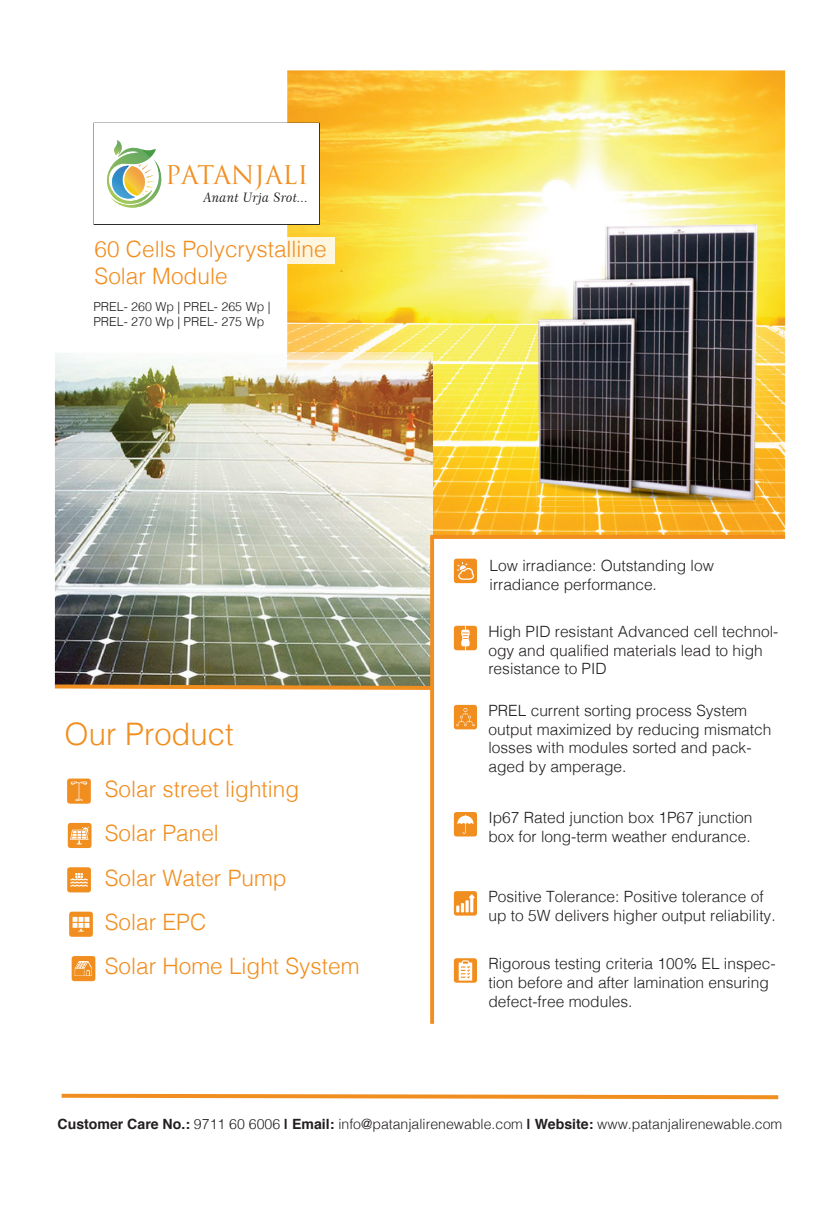
<style>
.page{position:relative;width:837px;height:1215px;background:#fff}
.page>*{position:absolute;margin:0;border:0;box-sizing:border-box;transform-origin:0 0}
.t1{font:300 31.05px "Helvetica";color:#f18e20}
.t2{font:25.05px "Trajan Pro";color:#f18e20}
.t3{font:300 22.65px/44.4px "Helvetica";color:#f18e20}
.t4{font:300 15.45px/18.6px "Helvetica";color:#231f20}
.t5{font:300 14.1px "Helvetica";color:#231f20}
.t6{font:13.05px "Century 751 BT Italic B";color:#231f20}
.t7{font:300 12.45px/14.9px "Helvetica";color:#231f20}
.s1{font-weight:700}
</style>
<div class="page">
<img style="left:54px;top:70px;width:732px;height:1030px">
<h2 class="t2" style="left:165px;top:159px;width:145px">PATANJALI</h2>
<p class="t6" style="left:204px;top:189px;width:106px">Anant Urja Srot...</p>
<h3 class="t3" style="left:95px;top:234px;width:234px;line-height:26.8px">60 Cells Polycrystalline<br>Solar Module</h3>
<p class="t7" style="left:93px;top:298px;width:179px">PREL- 260 Wp | PREL- 265 Wp |<br>PREL- 270 Wp | PREL- 275 Wp</p>
<h1 class="t1" style="left:65px;top:707px;width:171px">Our Product</h1>
<h3 class="t3" style="left:105px;top:765px;width:256px">Solar street lighting<br>Solar Panel<br>Solar Water Pump<br>Solar EPC<br>Solar Home Light System</h3>
<p class="t4" style="left:490px;top:555px;width:226px">Low irradiance: Outstanding low irradiance performance.</p>
<p class="t4" style="left:488px;top:621px;width:291px">High PID resistant Advanced cell technol&shy;ogy and qualified materials lead to high resistance to PID</p>
<p class="t4" style="left:488px;top:700px;width:284px">PREL current sorting process System output maximized by reducing mismatch losses with modules sorted and pack&shy;aged by amperage.</p>
<p class="t4" style="left:488px;top:807px;width:266px">Ip67 Rated junction box 1P67 junction box for long-term weather endurance.</p>
<p class="t4" style="left:488px;top:886px;width:289px">Positive Tolerance: Positive tolerance of up to 5W delivers higher output reliability.</p>
<p class="t4" style="left:488px;top:954px;width:289px">Rigorous testing criteria 100% EL inspec&shy;tion before and after lamination ensuring defect-free modules.</p>
<p class="t5" style="left:58px;top:1112px;width:726px"><span class="s1">Customer Care No.:</span> 9711 60 6006 <span class="s1">| Email:</span> info@patanjalirenewable.com <span class="s1">| Website:</span> www.patanjalirenewable.com</p>
</div>
